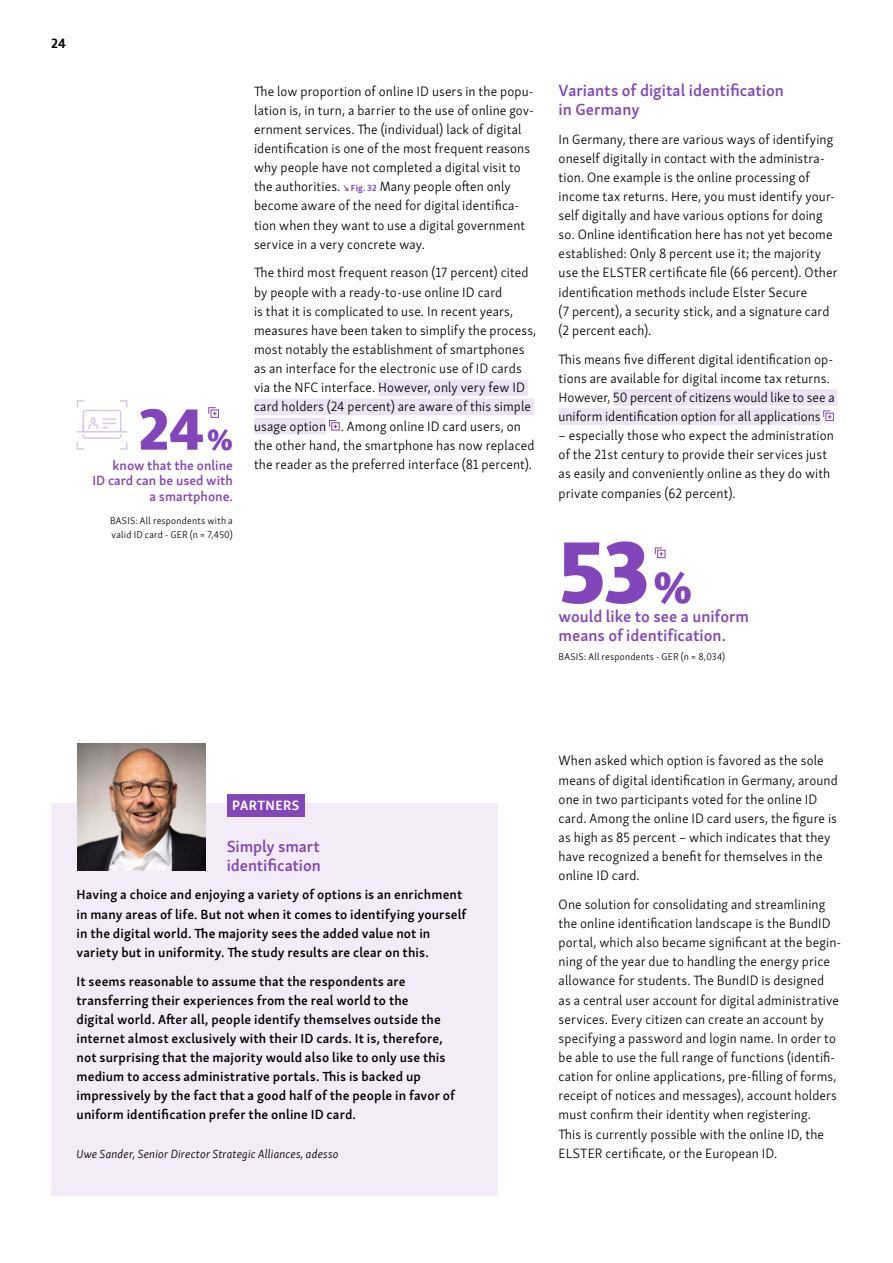
<style>
.page{position:relative;width:893px;height:1263px;background:#fff}
.page>*{position:absolute;margin:0;border:0;box-sizing:border-box;transform-origin:0 0}
.t1{font:90px "Skolar Sans PE Eb";color:#8345ba}
.t2{font:60px "Skolar Sans PE Eb";color:#8345ba}
.t3{font:45px "Skolar Sans PE Eb";color:#8345ba}
.t4{font:600 16.5px/19.2px "Skolar Sans PE";color:#8345ba}
.t5{font:300 13.5px/19.2px "Skolar Sans PE";letter-spacing:.01em;color:#000}
.t6{font:600 13.5px/19.2px "Skolar Sans PE";letter-spacing:.01em;color:#000}
.t7{font:600 13.5px/15.8px "Skolar Sans PE";color:#8345ba;text-align:right}
.t8{font:700 13.5px "Skolar Sans PE";letter-spacing:.03em;color:#fff}
.t9{font:700 13.5px "Skolar Sans PE";color:#000}
.t10{font:italic 300 12px "Skolar Sans PE";letter-spacing:.015em;color:#000}
.t11{font:300 9.75px/14.2px "Skolar Sans PE";letter-spacing:.02em;color:#000}
.s1{font-size:30px}
.s2{font-weight:700;font-size:9px;color:#8345ba}
</style>
<div class="page">
<div style="left:613px;top:389px;width:224px;height:17px;background:#ece3f5"></div>
<div style="left:559px;top:408px;width:261px;height:17px;background:#ece3f5"></div>
<svg style="left:823px;top:410px;width:11px;height:11px"></svg>
<div style="left:51px;top:804px;width:446px;height:392px;background:#f3ecf8"></div>
<img style="left:78px;top:743px;width:127px;height:128px">
<div style="left:378px;top:379px;width:150px;height:17px;background:#ece3f5"></div>
<div style="left:254px;top:399px;width:280px;height:16px;background:#ece3f5"></div>
<div style="left:254px;top:418px;width:72px;height:16px;background:#ece3f5"></div>
<svg style="left:329px;top:420px;width:11px;height:11px"></svg>
<svg style="left:76px;top:400px;width:52px;height:50px"></svg>
<svg style="left:208px;top:407px;width:11px;height:11px"></svg>
<svg style="left:654px;top:547px;width:12px;height:11px"></svg>
<div style="left:227px;top:794px;width:78px;height:22px;background:#8345ba"></div>
<p class="t9" style="left:51px;top:32px;width:16px">24</p>
<h2 class="t2" style="left:138px;top:378px;width:96px">24 <span class="s1">%</span></h2>
<p class="t7" style="left:92px;top:456px;width:142px">know that the online<br>ID card can be used with a smartphone.</p>
<p class="t11" style="left:110px;top:513px;width:124px">BASIS: All respondents with a valid ID card - GER (n = 7,450)</p>
<p class="t5" style="left:254px;top:81px;width:281px">The low proportion of online ID users in the popu&shy;lation is, in turn, a barrier to the use of online gov&shy;ernment services. The (individual) lack of digital identification is one of the most frequent reasons why people have not completed a digital visit to the authorities. <span class="s2">↘ Fig. 32</span> Many people often only become aware of the need for digital identifica&shy;tion when they want to use a digital government service in a very concrete way.</p>
<p class="t5" style="left:254px;top:262px;width:284px">The third most frequent reason (17 percent) cited by people with a ready-to-use online ID card<br>is that it is complicated to use. In recent years, measures have been taken to simplify the process, most notably the establishment of smartphones as an interface for the electronic use of ID cards via the NFC interface. However, only very few ID card holders (24 percent) are aware of this simple usage option . Among online ID card users, on the other hand, the smartphone has now replaced the reader as the preferred interface (81 percent).</p>
<p class="t4" style="left:559px;top:79px;width:227px">Variants of digital identification in Germany</p>
<p class="t5" style="left:559px;top:128px;width:280px">In Germany, there are various ways of identifying oneself digitally in contact with the administra&shy;tion. One example is the online processing of income tax returns. Here, you must identify your&shy;self digitally and have various options for doing so. Online identification here has not yet become established: Only 8 percent use it; the majority use the ELSTER certificate file (66 percent). Other identification methods include Elster Secure<br>(7 percent), a security stick, and a signature card (2 percent each).</p>
<p class="t5" style="left:559px;top:348px;width:277px">This means five different digital identification op&shy;tions are available for digital income tax returns.<br>However, 50 percent of citizens would like to see a uniform identification option for all applications</p>
<p class="t5" style="left:559px;top:425px;width:277px">– especially those who expect the administration of the 21st century to provide their services just as easily and conveniently online as they do with private companies (62 percent).</p>
<h1 class="t1" style="left:559px;top:495px;width:93px">53</h1>
<p class="t4" style="left:559px;top:605px;width:192px">would like to see a uniform</p>
<h3 class="t3" style="left:653px;top:549px;width:40px">%</h3>
<p class="t4" style="left:559px;top:624px;width:169px">means of identification.</p>
<p class="t11" style="left:559px;top:649px;width:168px">BASIS: All respondents - GER (n = 8,034)</p>
<p class="t8" style="left:232px;top:795px;width:69px">PARTNERS</p>
<p class="t4" style="left:227px;top:835px;width:96px">Simply smart identification</p>
<p class="t6" style="left:77px;top:884px;width:391px">Having a choice and enjoying a variety of options is an enrichment in many areas of life. But not when it comes to identifying yourself in the digital world. The majority sees the added value not in variety but in uniformity. The study results are clear on this.</p>
<p class="t6" style="left:77px;top:970px;width:380px">It seems reasonable to assume that the respondents are transferring their experiences from the real world to the<br>digital world. After all, people identify themselves outside the internet almost exclusively with their ID cards. It is, therefore, not surprising that the majority would also like to only use this medium to access administrative portals. This is backed up impressively by the fact that a good half of the people in favor of uniform identification prefer the online ID card.</p>
<p class="t10" style="left:77px;top:1145px;width:264px">Uwe Sander, Senior Director Strategic Alliances, adesso</p>
<p class="t5" style="left:559px;top:750px;width:281px">When asked which option is favored as the sole means of digital identification in Germany, around one in two participants voted for the online ID card. Among the online ID card users, the figure is as high as 85 percent – which indicates that they have recognized a benefit for themselves in the online ID card.</p>
<p class="t5" style="left:559px;top:894px;width:284px">One solution for consolidating and streamlining the online identification landscape is the BundID portal, which also became significant at the begin&shy;ning of the year due to handling the energy price allowance for students. The BundID is designed<br>as a central user account for digital administrative services. Every citizen can create an account by specifying a password and login name. In order to be able to use the full range of functions (identifi&shy;cation for online applications, pre-filling of forms, receipt of notices and messages), account holders must confirm their identity when registering.<br>This is currently possible with the online ID, the ELSTER certificate, or the European ID.</p>
</div>
